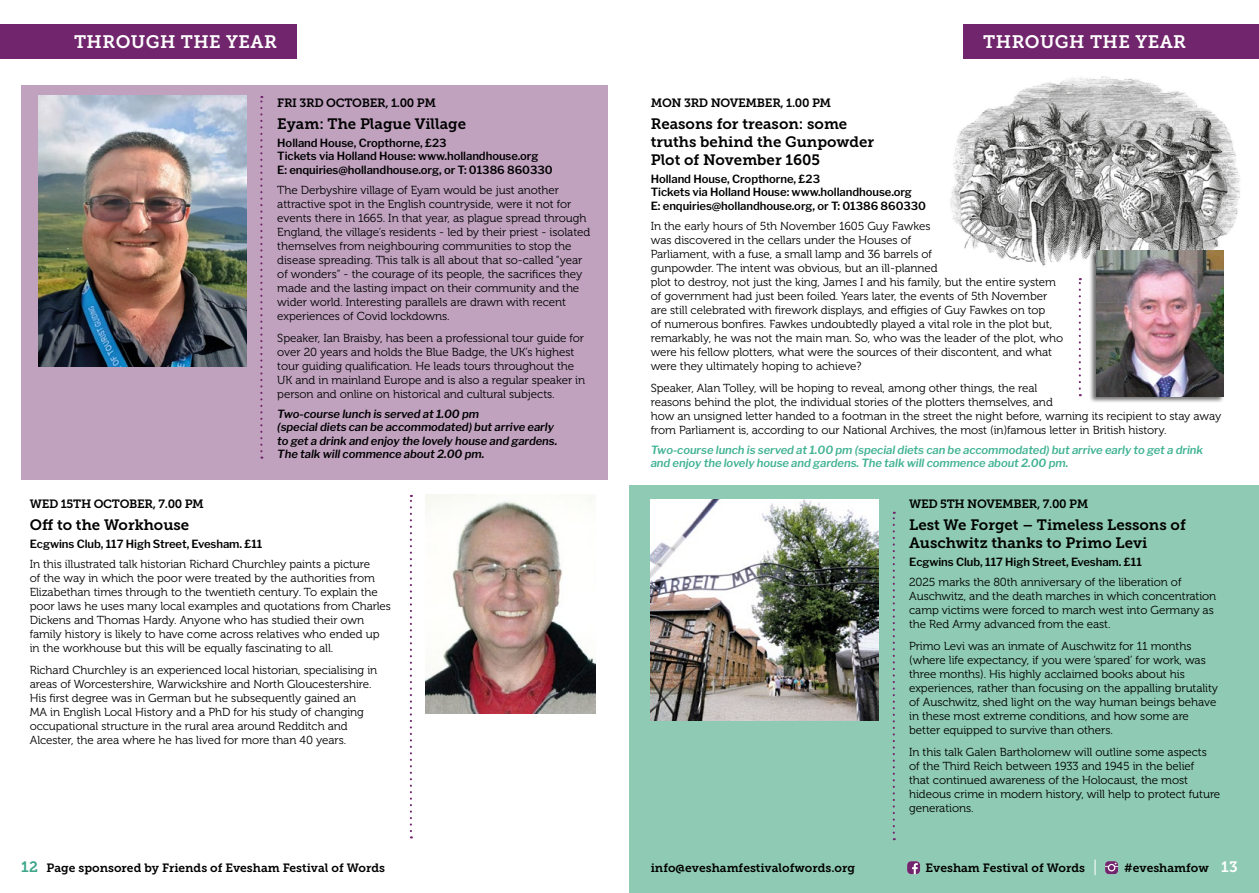
<style>
.page{position:relative;width:1259px;height:893px;background:#fff}
.page>*{position:absolute;margin:0;border:0;box-sizing:border-box;transform-origin:0 0}
.t1{font:18px "Museo Slab 700";letter-spacing:.025em;color:#fff}
.t2{font:15px/18px "Museo Slab 700";color:#000}
.t3{font:15px "Museo Slab 700";color:#fff}
.t4{font:12px "Museo Slab 700";color:#000}
.t5{font:12px "Museo Slab 700";letter-spacing:-.025em;color:#000}
.t6{font:11.7px/14px "Museo 300";letter-spacing:-.005em;color:#000}
.t7{font:600 11.25px/13.5px "Libre Franklin";letter-spacing:-.005em;color:#000}
.t8{font:italic 600 11.25px/13.5px "Libre Franklin";letter-spacing:-.005em;color:#41b394}
.t9{font:italic 600 11.25px/13.5px "Libre Franklin";letter-spacing:-.005em;color:#000}
.s1{font-size:15px;color:#3da68a}
</style>
<div class="page">
<div style="left:629px;top:486px;width:630px;height:407px;background:#8ecab4"></div>
<div style="left:963px;top:25px;width:296px;height:34px;background:#71256c"></div>
<div style="left:0;top:25px;width:297px;height:34px;background:#71256c"></div>
<svg style="left:1094px;top:860px;width:1px;height:15px"></svg>
<svg style="left:1105px;top:861px;width:13px;height:13px"></svg>
<svg style="left:907px;top:861px;width:13px;height:13px"></svg>
<img style="left:950px;top:76px;width:290px;height:190px">
<div style="left:21px;top:85px;width:587px;height:395px;background:#c0a2bf"></div>
<svg style="left:260px;top:96px;width:2px;height:355px"></svg>
<svg style="left:410px;top:495px;width:2px;height:343px"></svg>
<img style="left:38px;top:96px;width:208px;height:271px">
<img style="left:651px;top:499px;width:227px;height:221px">
<svg style="left:892px;top:512px;width:3px;height:328px"></svg>
<svg style="left:1078px;top:278px;width:3px;height:118px"></svg>
<div style="left:1089px;top:250px;width:135px;height:153px;background:#000;opacity:.58"></div>
<img style="left:1096px;top:251px;width:127px;height:145px">
<img style="left:426px;top:495px;width:169px;height:218px">
<h1 class="t1" style="left:74px;top:32px;width:204px">THROUGH THE YEAR</h1>
<h1 class="t1" style="left:983px;top:32px;width:204px">THROUGH THE YEAR</h1>
<p class="t5" style="left:277px;top:96px;width:160px">FRI 3RD OCTOBER, 1.00 PM</p>
<p class="t2" style="left:277px;top:115px;width:190px">Eyam: The Plague Village</p>
<p class="t7" style="left:277px;top:136px;width:277px">Holland House, Cropthorne, £23<br>Tickets via Holland House: www.hollandhouse.org<br>E: enquiries@hollandhouse.org, or T: 01386 860330</p>
<p class="t6" style="left:277px;top:183px;width:314px">The Derbyshire village of Eyam would be just another attractive spot in the English countryside, were it not for events there in 1665. In that year, as plague spread through England, the village’s residents - led by their priest - isolated themselves from neighbouring communities to stop the disease spreading. This talk is all about that so-called “year of wonders” - the courage of its people, the sacrifices they made and the lasting impact on their community and the wider world. Interesting parallels are drawn with recent experiences of Covid lockdowns.</p>
<p class="t6" style="left:277px;top:331px;width:309px">Speaker, Ian Braisby, has been a professional tour guide for over 20 years and holds the Blue Badge, the UK’s highest tour guiding qualification. He leads tours throughout the UK and in mainland Europe and is also a regular speaker in person and online on historical and cultural subjects.</p>
<p class="t9" style="left:277px;top:407px;width:282px">Two-course lunch is served at 1.00 pm<br>(special diets can be accommodated) but arrive early to get a drink and enjoy the lovely house and gardens.<br>The talk will commence about 2.00 pm.</p>
<p class="t5" style="left:30px;top:497px;width:176px">WED 15TH OCTOBER, 7.00 PM</p>
<p class="t2" style="left:30px;top:516px;width:161px">Off to the Workhouse</p>
<p class="t7" style="left:30px;top:537px;width:234px">Ecgwins Club, 117 High Street, Evesham. £11</p>
<p class="t6" style="left:30px;top:557px;width:363px">In this illustrated talk historian Richard Churchley paints a picture<br>of the way in which the poor were treated by the authorities from Elizabethan times through to the twentieth century. To explain the poor laws he uses many local examples and quotations from Charles Dickens and Thomas Hardy. Anyone who has studied their own family history is likely to have come across relatives who ended up in the workhouse but this will be equally fascinating to all.</p>
<p class="t6" style="left:30px;top:663px;width:349px">Richard Churchley is an experienced local historian, specialising in areas of Worcestershire, Warwickshire and North Gloucestershire.<br>His first degree was in German but he subsequently gained an<br>MA in English Local History and a PhD for his study of changing occupational structure in the rural area around Redditch and Alcester, the area where he has lived for more than 40 years.</p>
<p class="t5" style="left:651px;top:96px;width:182px">MON 3RD NOVEMBER, 1.00 PM</p>
<p class="t2" style="left:651px;top:115px;width:225px">Reasons for treason: some truths behind the Gunpowder<br>Plot of November 1605</p>
<p class="t7" style="left:651px;top:172px;width:277px">Holland House, Cropthorne, £23<br>Tickets via Holland House: www.hollandhouse.org<br>E: enquiries@hollandhouse.org, or T: 01386 860330</p>
<p class="t6" style="left:651px;top:219px;width:414px">In the early hours of 5th November 1605 Guy Fawkes<br>was discovered in the cellars under the Houses of<br>Parliament, with a fuse, a small lamp and 36 barrels of<br>gunpowder. The intent was obvious, but an ill-planned<br>plot to destroy, not just the king, James I and his family, but the entire system of government had just been foiled. Years later, the events of 5th November are still celebrated with firework displays, and effigies of Guy Fawkes on top<br>of numerous bonfires. Fawkes undoubtedly played a vital role in the plot but, remarkably, he was not the main man. So, who was the leader of the plot, who were his fellow plotters, what were the sources of their discontent, and what were they ultimately hoping to achieve?</p>
<p class="t6" style="left:651px;top:381px;width:572px">Speaker, Alan Tolley, will be hoping to reveal, among other things, the real<br>reasons behind the plot, the individual stories of the plotters themselves, and<br>how an unsigned letter handed to a footman in the street the night before, warning its recipient to stay away from Parliament is, according to our National Archives, the most (in)famous letter in British history.</p>
<p class="t8" style="left:651px;top:443px;width:554px">Two-course lunch is served at 1.00 pm (special diets can be accommodated) but arrive early to get a drink and enjoy the lovely house and gardens. The talk will commence about 2.00 pm.</p>
<p class="t5" style="left:909px;top:497px;width:181px">WED 5TH NOVEMBER, 7.00 PM</p>
<p class="t2" style="left:909px;top:516px;width:278px">Lest We Forget – Timeless Lessons of<br>Auschwitz thanks to Primo Levi</p>
<p class="t7" style="left:909px;top:555px;width:234px">Ecgwins Club, 117 High Street, Evesham. £11</p>
<p class="t6" style="left:909px;top:575px;width:309px">2025 marks the 80th anniversary of the liberation of Auschwitz, and the death marches in which concentration camp victims were forced to march west into Germany as the Red Army advanced from the east.</p>
<p class="t6" style="left:909px;top:639px;width:310px">Primo Levi was an inmate of Auschwitz for 11 months (where life expectancy, if you were ‘spared’ for work, was three months). His highly acclaimed books about his experiences, rather than focusing on the appalling brutality of Auschwitz, shed light on the way human beings behave in these most extreme conditions, and how some are better equipped to survive than others.</p>
<p class="t6" style="left:909px;top:746px;width:313px">In this talk Galen Bartholomew will outline some aspects of the Third Reich between 1933 and 1945 in the belief<br>that continued awareness of the Holocaust, the most hideous crime in modern history, will help to protect future generations.</p>
<p class="t4" style="left:21px;top:861px;width:365px"><span class="s1">12</span> Page sponsored by Friends of Evesham Festival of Words</p>
<p class="t3" style="left:1221px;top:858px;width:18px">13</p>
<p class="t4" style="left:651px;top:861px;width:206px">info@eveshamfestivalofwords.org</p>
<p class="t4" style="left:925px;top:861px;width:161px">Evesham Festival of Words</p>
<p class="t4" style="left:1124px;top:861px;width:86px">#eveshamfow</p>
</div>
